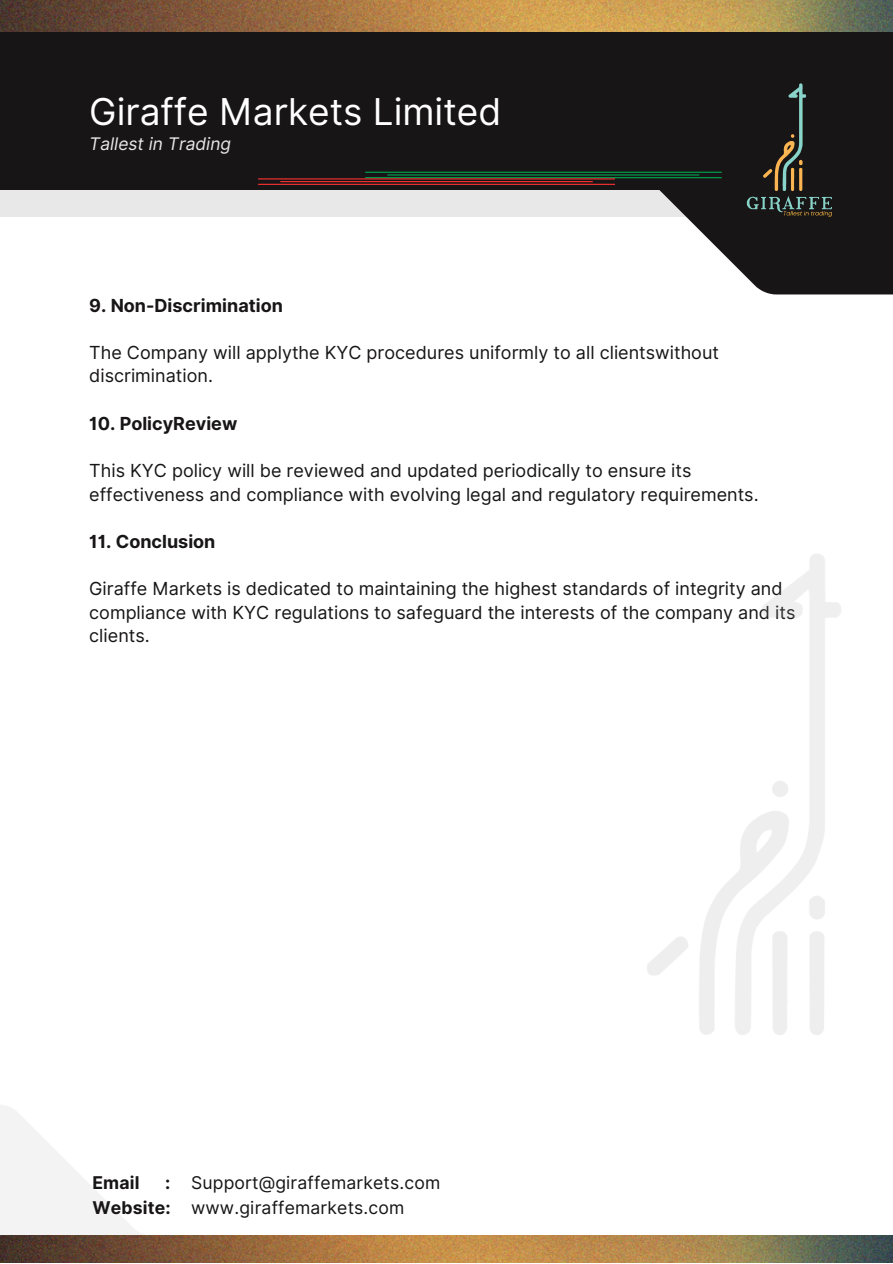
<style>
.page{position:relative;width:893px;height:1264px;background:#fff}
.page>*{position:absolute;margin:0;border:0;box-sizing:border-box;transform-origin:0 0}
.t1{font:37.05px "Inter";color:#fff}
.t2{font:18px/23.5px "Inter";color:#171516}
.t3{font:700 18px "Inter";color:#171516}
.t4{font:17.55px "Inter";letter-spacing:.01em;color:#171516}
.t5{font:700 17.55px "Inter";letter-spacing:.01em;color:#171516}
.t6{font:italic 17.4px "Inter";color:#e8e8e8}
</style>
<div class="page">
<div style="left:0;top:0;width:892px;height:217px;background:#e8e8e8"></div>
<svg style="left:659px;top:190px;width:233px;height:104px;fill:#171516"></svg>
<div style="left:0;top:0;width:892px;height:190px;background:#171516"></div>
<img style="left:0;top:0;width:892px;height:32px">
<svg style="left:0;top:1105px;width:144px;height:130px"></svg>
<img style="left:0;top:1235px;width:892px;height:27px">
<img style="left:722px;top:83px;width:130px;height:142px">
<hr style="left:387px;top:174px;width:312px;height:1px;background:#00a651">
<hr style="left:365px;top:172px;width:356px;height:1px;background:#00a651">
<hr style="left:365px;top:177px;width:356px;height:1px;background:#00a651">
<hr style="left:280px;top:181px;width:312px;height:1px;background:#ff3131">
<hr style="left:258px;top:178px;width:356px;height:1px;background:#ff3131">
<hr style="left:258px;top:184px;width:356px;height:1px;background:#ff3131">
<p class="t1" style="left:89px;top:89px;width:413px">Giraffe Markets Limited</p>
<p class="t6" style="left:89px;top:133px;width:143px">Tallest in Trading</p>
<p class="t3" style="left:89px;top:294px;width:195px">9. Non-Discrimination</p>
<p class="t2" style="left:89px;top:340px;width:631px">The Company will applythe KYC procedures uniformly to all clientswithout discrimination.</p>
<p class="t3" style="left:89px;top:412px;width:150px">10. PolicyReview</p>
<p class="t2" style="left:89px;top:458px;width:670px">This KYC policy will be reviewed and updated periodically to ensure its effectiveness and compliance with evolving legal and regulatory requirements.</p>
<p class="t3" style="left:89px;top:530px;width:128px">11. Conclusion</p>
<p class="t2" style="left:89px;top:576px;width:707px">Giraffe Markets is dedicated to maintaining the highest standards of integrity and compliance with KYC regulations to safeguard the interests of the company and its clients.</p>
<p class="t5" style="left:92px;top:1172px;width:49px">Email</p>
<p class="t5" style="left:165px;top:1172px;width:7px">:</p>
<p class="t4" style="left:191px;top:1172px;width:251px">Support@giraffemarkets.com</p>
<p class="t5" style="left:92px;top:1196px;width:80px">Website:</p>
<p class="t4" style="left:191px;top:1196px;width:215px">www.giraffemarkets.com</p>
</div>
